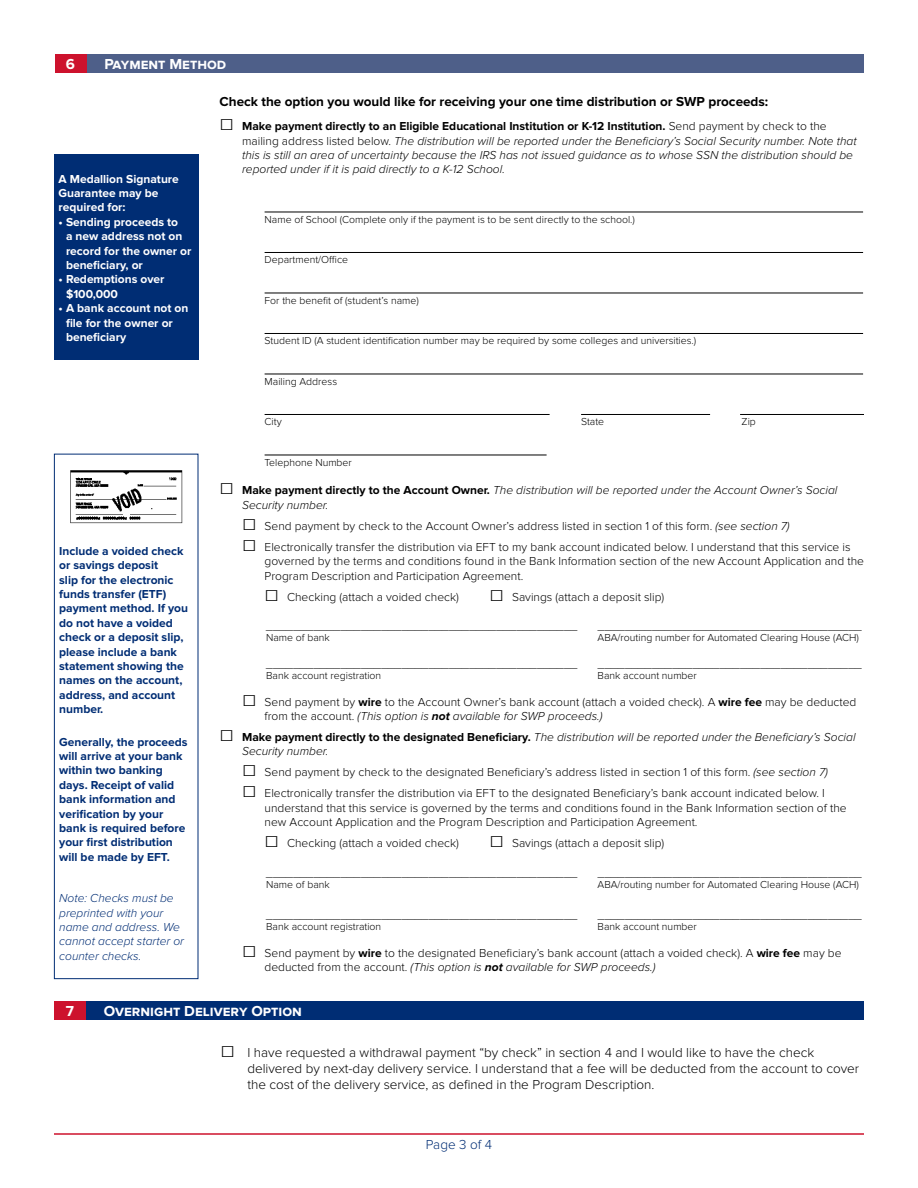
<style>
.page{position:relative;width:918px;height:1188px;background:#fff}
.page>*{position:absolute;margin:0;border:0;box-sizing:border-box;transform-origin:0 0}
.t1{font:700 15px "Proxima Nova";color:#fff}
.t2{font:300 13.5px/16.2px "Proxima Nova";color:#000}
.t3{font:700 13.5px "Proxima Nova";color:#000}
.t4{font:300 13.5px "Proxima Nova";color:#002d74}
.t5{font:300 12px/14.4px "Proxima Nova";color:#000}
.t6{font:italic 300 12px/14.4px "Proxima Nova";color:#000}
.t7{font:700 12px/14.4px "Proxima Nova";color:#002d74}
.t8{font:700 12px/14.4px "Proxima Nova";color:#fff}
.t9{font:italic 300 12px/14.4px "Proxima Nova";color:#002d74}
.t10{font:300 10.5px "Proxima Nova";color:#000}
.s1{font-family:"Times New Roman";font-weight:400;font-style:normal;font-size:24px}
.s2{font-weight:700;font-style:normal}
.s3{font-style:normal}
.s4{font-family:"Times New Roman";font-weight:400;font-size:24px}
.s5{font-style:italic}
.s6{font-weight:700}
.s7{font-weight:700;font-style:italic}
</style>
<div class="page">
<hr style="left:54px;top:1133px;width:810px;height:2px;background:#cd122d">
<div style="left:86px;top:54px;width:778px;height:18px;background:#4e5f89"></div>
<div style="left:55px;top:54px;width:31px;height:18px;background:#cd122d"></div>
<div style="left:54px;top:454px;width:144px;height:525px;border:1px solid #002d74"></div>
<div style="left:54px;top:154px;width:144px;height:206px;background:#002d74"></div>
<img style="left:70px;top:470px;width:113px;height:54px">
<hr style="left:265px;top:212px;width:598px;height:1px;background:#000">
<hr style="left:265px;top:252px;width:598px;height:1px;background:#000">
<hr style="left:265px;top:293px;width:598px;height:1px;background:#000">
<hr style="left:265px;top:333px;width:598px;height:1px;background:#000">
<hr style="left:265px;top:374px;width:598px;height:1px;background:#000">
<hr style="left:265px;top:414px;width:285px;height:1px;background:#000">
<hr style="left:581px;top:414px;width:129px;height:1px;background:#000">
<hr style="left:740px;top:414px;width:124px;height:1px;background:#000">
<hr style="left:265px;top:455px;width:282px;height:1px;background:#000">
<div style="left:86px;top:1002px;width:778px;height:18px;background:#002d74"></div>
<div style="left:54px;top:1002px;width:32px;height:18px;background:#cd122d"></div>
<p class="t1" style="left:66px;top:55px;width:11px">6</p>
<p class="t1" style="left:104px;top:55px;width:123px">Payment Method</p>
<p class="t8" style="left:59px;top:172px;width:122px">A Medallion Signature<br>Guarantee may be required for:</p>
<p class="t8" style="left:66px;top:215px;width:127px;text-indent:-8px">• Sending proceeds to<br>a new address not on record for the owner or beneficiary, or</p>
<p class="t8" style="left:66px;top:273px;width:100px;text-indent:-8px">• Redemptions over $100,000</p>
<p class="t8" style="left:66px;top:301px;width:124px;text-indent:-8px">• A bank account not on file for the owner or beneficiary</p>
<p class="t7" style="left:59px;top:544px;width:130px">Include a voided check or savings deposit<br>slip for the electronic funds transfer (ETF) payment method. If you do not have a voided check or a deposit slip, please include a bank statement showing the names on the account, address, and account number.</p>
<p class="t7" style="left:59px;top:735px;width:130px">Generally, the proceeds will arrive at your bank within two banking days. Receipt of valid bank information and verification by your bank is required before your first distribution will be made by EFT.</p>
<p class="t9" style="left:59px;top:891px;width:126px">Note: Checks must be preprinted with your name and address. We cannot accept starter or counter checks.</p>
<p class="t3" style="left:220px;top:94px;width:550px">Check the option you would like for receiving your one time distribution or SWP proceeds:</p>
<p class="t6" style="left:242px;top:119px;width:616px;text-indent:-22px"><span class="s1">□</span> <span class="s2">Make payment directly to an Eligible Educational Institution or K-12 Institution.</span> <span class="s3">Send payment by check to the mailing address listed below.</span> The distribution will be reported under the Beneficiary’s Social Security number. Note that this is still an area of uncertainty because the IRS has not issued guidance as to whose SSN the distribution should be reported under if it is paid directly to a K-12 School.</p>
<p class="t10" style="left:265px;top:213px;width:372px">Name of School (Complete only if the payment is to be sent directly to the school.)</p>
<p class="t10" style="left:265px;top:254px;width:85px">Department/Office</p>
<p class="t10" style="left:265px;top:294px;width:156px">For the benefit of (student’s name)</p>
<p class="t10" style="left:265px;top:335px;width:433px">Student ID (A student identification number may be required by some colleges and universities.)</p>
<p class="t10" style="left:265px;top:375px;width:74px">Mailing Address</p>
<p class="t10" style="left:265px;top:416px;width:19px">City</p>
<p class="t10" style="left:581px;top:416px;width:25px">State</p>
<p class="t10" style="left:742px;top:416px;width:16px">Zip</p>
<p class="t10" style="left:265px;top:456px;width:89px">Telephone Number</p>
<p class="t6" style="left:242px;top:484px;width:597px;text-indent:-22px"><span class="s1">□</span> <span class="s2">Make payment directly to the Account Owner.</span> The distribution will be reported under the Account Owner’s Social<br>Security number.</p>
<p class="t5" style="left:242px;top:519px;width:549px"><span class="s4">□</span> Send payment by check to the Account Owner’s address listed in section 1 of this form. <span class="s5">(see section 7)</span></p>
<p class="t5" style="left:265px;top:540px;width:601px;text-indent:-22px"><span class="s4">□</span> Electronically transfer the distribution via EFT to my bank account indicated below. I understand that this service is governed by the terms and conditions found in the Bank Information section of the new Account Application and the<br>Program Description and Participation Agreement.</p>
<p class="t5" style="left:265px;top:590px;width:196px"><span class="s4">□</span> Checking (attach a voided check)</p>
<p class="t5" style="left:490px;top:590px;width:176px"><span class="s4">□</span> Savings (attach a deposit slip)</p>
<p class="t6" style="left:267px;top:619px;width:313px">______________________________________________</p>
<p class="t6" style="left:599px;top:619px;width:265px">_______________________________________</p>
<p class="t10" style="left:266px;top:632px;width:65px">Name of bank</p>
<p class="t10" style="left:598px;top:632px;width:263px">ABA/routing number for Automated Clearing House (ACH)</p>
<p class="t6" style="left:267px;top:657px;width:313px">______________________________________________</p>
<p class="t6" style="left:599px;top:657px;width:265px">_______________________________________</p>
<p class="t10" style="left:266px;top:669px;width:117px">Bank account registration</p>
<p class="t10" style="left:598px;top:669px;width:101px">Bank account number</p>
<p class="t5" style="left:265px;top:695px;width:593px;text-indent:-22px"><span class="s4">□</span> Send payment by <span class="s6">wire</span> to the Account Owner’s bank account (attach a voided check). A <span class="s6">wire fee</span> may be deducted from the account. <span class="s5">(This option is</span> <span class="s7">not</span> <span class="s5">available for SWP proceeds.)</span></p>
<p class="t6" style="left:242px;top:730px;width:615px;text-indent:-22px"><span class="s1">□</span> <span class="s2">Make payment directly to the designated Beneficiary.</span> The distribution will be reported under the Beneficiary’s Social<br>Security number.</p>
<p class="t5" style="left:242px;top:765px;width:587px"><span class="s4">□</span> Send payment by check to the designated Beneficiary’s address listed in section 1 of this form. <span class="s5">(see section 7)</span></p>
<p class="t5" style="left:265px;top:786px;width:584px;text-indent:-22px"><span class="s4">□</span> Electronically transfer the distribution via EFT to the designated Beneficiary’s bank account indicated below. I understand that this service is governed by the terms and conditions found in the Bank Information section of the new Account Application and the Program Description and Participation Agreement.</p>
<p class="t5" style="left:265px;top:836px;width:196px"><span class="s4">□</span> Checking (attach a voided check)</p>
<p class="t5" style="left:490px;top:836px;width:176px"><span class="s4">□</span> Savings (attach a deposit slip)</p>
<p class="t6" style="left:267px;top:866px;width:313px">______________________________________________</p>
<p class="t6" style="left:599px;top:866px;width:265px">_______________________________________</p>
<p class="t10" style="left:266px;top:878px;width:65px">Name of bank</p>
<p class="t10" style="left:598px;top:878px;width:263px">ABA/routing number for Automated Clearing House (ACH)</p>
<p class="t6" style="left:267px;top:908px;width:313px">______________________________________________</p>
<p class="t6" style="left:599px;top:908px;width:265px">_______________________________________</p>
<p class="t10" style="left:266px;top:920px;width:117px">Bank account registration</p>
<p class="t10" style="left:598px;top:920px;width:101px">Bank account number</p>
<p class="t5" style="left:265px;top:946px;width:578px;text-indent:-22px"><span class="s4">□</span> Send payment by <span class="s6">wire</span> to the designated Beneficiary’s bank account (attach a voided check). A <span class="s6">wire fee</span> may be deducted from the account. <span class="s5">(This option is</span> <span class="s7">not</span> <span class="s5">available for SWP proceeds.)</span></p>
<p class="t1" style="left:66px;top:1003px;width:10px">7</p>
<p class="t1" style="left:104px;top:1003px;width:200px">Overnight Delivery Option</p>
<p class="t2" style="left:247px;top:1044px;width:613px;text-indent:-27px"><span class="s4">□</span> I have requested a withdrawal payment “by check” in section 4 and I would like to have the check delivered by next-day delivery service. I understand that a fee will be deducted from the account to cover the cost of the delivery service, as defined in the Program Description.</p>
<p class="t4" style="left:426px;top:1137px;width:68px">Page 3 of 4</p>
</div>
